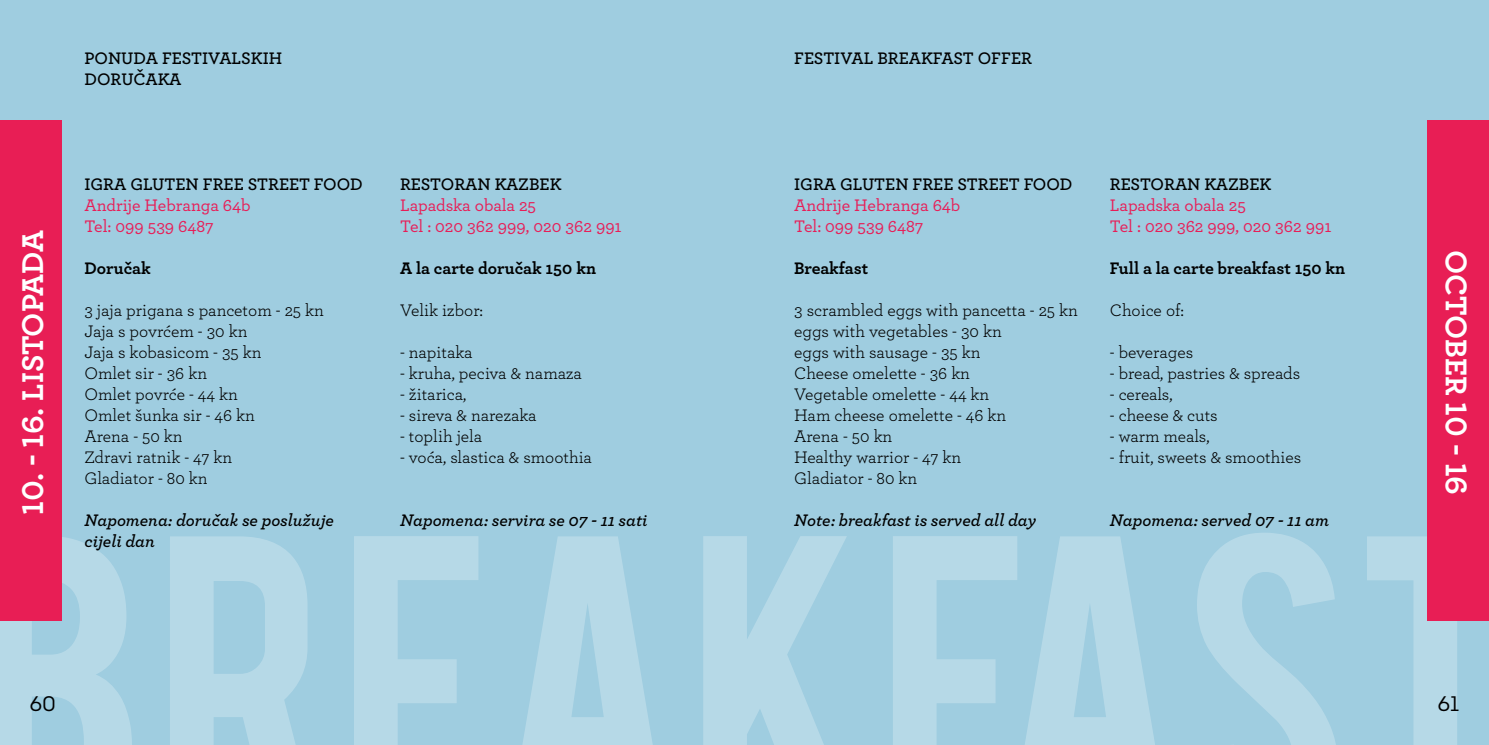
<style>
.page{position:relative;width:1489px;height:745px;background:#fff}
.page>*{position:absolute;margin:0;border:0;box-sizing:border-box;transform-origin:0 0}
.t1{font:700 31.5px "Archer";color:#fff}
.t2{font:21px "Intro";color:#000}
.t3{font:17.5px/21px "Archer";color:#000}
.t4{font:500 17.5px/21px "Archer";color:#e81d57}
.t5{font:600 17.5px/21px "Archer";color:#000}
.t6{font:italic 600 17.5px/21px "Archer";color:#000}
.t7{font:700 17.5px "Archer";color:#000}
</style>
<div class="page">
<div style="left:0;top:0;width:1488px;height:744px;background:#9fcde0"></div>
<svg style="left:0;top:533px;width:1488px;height:211px"></svg>
<div style="left:1427px;top:121px;width:61px;height:499px;background:#e81e55"></div>
<div style="left:0;top:121px;width:62px;height:499px;background:#e81e55"></div>
<h1 class="t1" style="left:8px;top:514px;width:286px;rotate:-90deg">10. - 16. LISTOPADA</h1>
<p class="t5" style="left:84px;top:46px;width:199px">PONUDA FESTIVALSKIH<br>DORUČAKA</p>
<p class="t5" style="left:84px;top:172px;width:280px">IGRA GLUTEN FREE STREET FOOD</p>
<p class="t4" style="left:84px;top:193px;width:168px">Andrije Hebranga 64b<br>Tel: 099 539 6487</p>
<p class="t7" style="left:84px;top:254px;width:68px">Doručak</p>
<p class="t3" style="left:84px;top:298px;width:241px">3 jaja prigana s pancetom - 25 kn<br>Jaja s povrćem - 30 kn<br>Jaja s kobasicom - 35 kn<br>Omlet sir - 36 kn<br>Omlet povrće - 44 kn<br>Omlet šunka sir - 46 kn<br>Arena - 50 kn<br>Zdravi ratnik - 47 kn<br>Gladiator - 80 kn</p>
<p class="t6" style="left:84px;top:508px;width:251px">Napomena: doručak se poslužuje cijeli dan</p>
<p class="t5" style="left:400px;top:172px;width:163px">RESTORAN KAZBEK</p>
<p class="t4" style="left:400px;top:193px;width:223px">Lapadska obala 25<br>Tel : 020 362 999, 020 362 991</p>
<p class="t7" style="left:400px;top:254px;width:197px">A la carte doručak 150 kn</p>
<p class="t3" style="left:400px;top:298px;width:84px">Velik izbor:</p>
<p class="t3" style="left:400px;top:340px;width:74px">- napitaka</p>
<p class="t3" style="left:400px;top:361px;width:183px">- kruha, peciva &amp; namaza</p>
<p class="t3" style="left:400px;top:382px;width:68px">- žitarica,</p>
<p class="t3" style="left:400px;top:403px;width:138px">- sireva &amp; narezaka</p>
<p class="t3" style="left:400px;top:424px;width:84px">- toplih jela</p>
<p class="t3" style="left:400px;top:445px;width:193px">- voća, slastica &amp; smoothia</p>
<p class="t6" style="left:400px;top:508px;width:249px">Napomena: servira se 07 - 11 sati</p>
<p class="t5" style="left:794px;top:46px;width:239px">FESTIVAL BREAKFAST OFFER</p>
<p class="t5" style="left:794px;top:172px;width:280px">IGRA GLUTEN FREE STREET FOOD</p>
<p class="t4" style="left:794px;top:193px;width:168px">Andrije Hebranga 64b<br>Tel: 099 539 6487</p>
<p class="t7" style="left:794px;top:254px;width:76px">Breakfast</p>
<p class="t3" style="left:794px;top:298px;width:285px">3 scrambled eggs with pancetta - 25 kn eggs with vegetables - 30 kn<br>eggs with sausage - 35 kn<br>Cheese omelette - 36 kn<br>Vegetable omelette - 44 kn<br>Ham cheese omelette - 46 kn<br>Arena - 50 kn<br>Healthy warrior - 47 kn<br>Gladiator - 80 kn</p>
<p class="t6" style="left:794px;top:508px;width:244px">Note: breakfast is served all day</p>
<p class="t5" style="left:1109px;top:172px;width:163px">RESTORAN KAZBEK</p>
<p class="t4" style="left:1109px;top:193px;width:223px">Lapadska obala 25<br>Tel : 020 362 999, 020 362 991</p>
<p class="t7" style="left:1109px;top:254px;width:237px">Full a la carte breakfast 150 kn</p>
<p class="t3" style="left:1109px;top:298px;width:76px">Choice of:</p>
<p class="t3" style="left:1109px;top:340px;width:85px">- beverages</p>
<p class="t3" style="left:1109px;top:361px;width:192px">- bread, pastries &amp; spreads</p>
<p class="t3" style="left:1109px;top:382px;width:64px">- cereals,</p>
<p class="t3" style="left:1109px;top:403px;width:109px">- cheese &amp; cuts</p>
<p class="t3" style="left:1109px;top:424px;width:101px">- warm meals,</p>
<p class="t3" style="left:1109px;top:445px;width:193px">- fruit, sweets &amp; smoothies</p>
<p class="t6" style="left:1109px;top:508px;width:221px">Napomena: served 07 - 11 am</p>
<h1 class="t1" style="left:1480px;top:250px;width:246px;rotate:90deg">OCTOBER 10 - 16</h1>
<p class="t2" style="left:30px;top:690px;width:28px">60</p>
<p class="t2" style="left:1437px;top:690px;width:23px">61</p>
</div>
